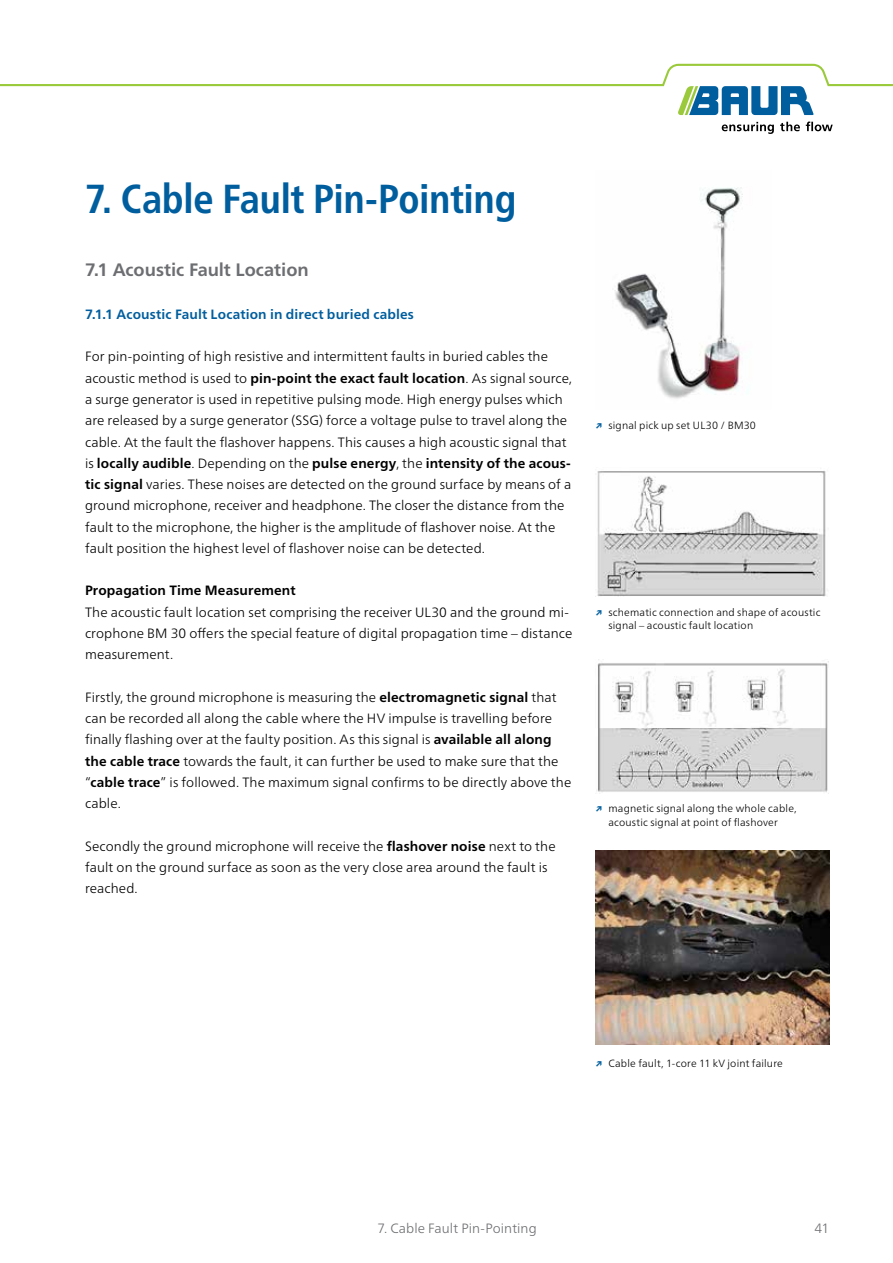
<style>
.page{position:relative;width:893px;height:1263px;background:#fff}
.page>*{position:absolute;margin:0;border:0;box-sizing:border-box;transform-origin:0 0}
.t1{font:700 condensed 40.5px "Frutiger Neue LTW1 G";letter-spacing:-.01em;color:#005e9e}
.t2{font:700 18px "Frutiger Neue LTW1 G";letter-spacing:-.005em;color:#6d6e71}
.t3{font:300 13.5px/21.3px "Frutiger Neue LTW1 G";letter-spacing:.005em;color:#000}
.t4{font:700 13.5px "Frutiger Neue LTW1 G";letter-spacing:.01em;color:#005e9e}
.t5{font:300 13.5px "Frutiger Neue LTW1 G";letter-spacing:.005em;color:#6d6e71}
.t6{font:700 13.5px "Frutiger Neue LTW1 G";letter-spacing:.01em;color:#000}
.t7{font:300 10.5px/13.5px "Frutiger Neue LTW1 G";letter-spacing:.015em;color:#000}
.s1{font-weight:700}
.s2{font-weight:700;color:#005e9e}
</style>
<div class="page">
<svg style="left:722px;top:122px;width:52px;height:12px"></svg>
<svg style="left:780px;top:122px;width:20px;height:9px"></svg>
<svg style="left:806px;top:122px;width:27px;height:9px"></svg>
<svg style="left:0;top:64px;width:893px;height:51px"></svg>
<img style="left:614px;top:187px;width:129px;height:212px">
<img style="left:595px;top:471px;width:231px;height:126px">
<img style="left:596px;top:659px;width:233px;height:135px">
<img style="left:595px;top:850px;width:234px;height:194px">
<h1 class="t1" style="left:85px;top:168px;width:433px">7. Cable Fault Pin-Pointing</h1>
<h2 class="t2" style="left:85px;top:257px;width:225px">7.1 Acoustic Fault Location</h2>
<p class="t4" style="left:85px;top:304px;width:330px">7.1.1 Acoustic Fault Location in direct buried cables</p>
<p class="t3" style="left:85px;top:345px;width:488px">For pin-pointing of high resistive and intermittent faults in buried cables the acoustic method is used to <span class="s1">pin-point the exact fault location</span>. As signal source, a surge generator is used in repetitive pulsing mode. High energy pulses which are released by a surge generator (SSG) force a voltage pulse to travel along the cable. At the fault the flashover happens. This causes a high acoustic signal that is <span class="s1">locally audible</span>. Depending on the <span class="s1">pulse energy</span>, the <span class="s1">intensity of the acous&shy;tic signal</span> varies. These noises are detected on the ground surface by means of a ground microphone, receiver and headphone. The closer the distance from the fault to the microphone, the higher is the amplitude of flashover noise. At the fault position the highest level of flashover noise can be detected.</p>
<p class="t6" style="left:85px;top:581px;width:212px">Propagation Time Measurement</p>
<p class="t3" style="left:85px;top:600px;width:489px">The acoustic fault location set comprising the receiver UL30 and the ground mi&shy;crophone BM 30 offers the special feature of digital propagation time – distance measurement.</p>
<p class="t3" style="left:85px;top:685px;width:488px">Firstly, the ground microphone is measuring the <span class="s1">electromagnetic signal</span> that can be recorded all along the cable where the HV impulse is travelling before finally flashing over at the faulty position. As this signal is <span class="s1">available all along the cable trace</span> towards the fault, it can further be used to make sure that the “<span class="s1">cable trace</span>” is followed. The maximum signal confirms to be directly above the cable.</p>
<p class="t3" style="left:85px;top:834px;width:472px">Secondly the ground microphone will receive the <span class="s1">flashover noise</span> next to the fault on the ground surface as soon as the very close area around the fault is reached.</p>
<p class="t7" style="left:595px;top:417px;width:162px"><span class="s2">↗</span> signal pick up set UL30 / BM30</p>
<p class="t7" style="left:608px;top:604px;width:214px;text-indent:-13px"><span class="s2">↗</span> schematic connection and shape of acoustic signal – acoustic fault location</p>
<p class="t7" style="left:595px;top:801px;width:203px;text-align:center"><span class="s2">↗</span> magnetic signal along the whole cable, acoustic signal at point of flashover</p>
<p class="t7" style="left:595px;top:1056px;width:189px"><span class="s2">↗</span> Cable fault, 1-core 11 kV joint failure</p>
<p class="t5" style="left:377px;top:1218px;width:161px">7. Cable Fault Pin-Pointing</p>
<p class="t5" style="left:814px;top:1218px;width:16px">41</p>
</div>
